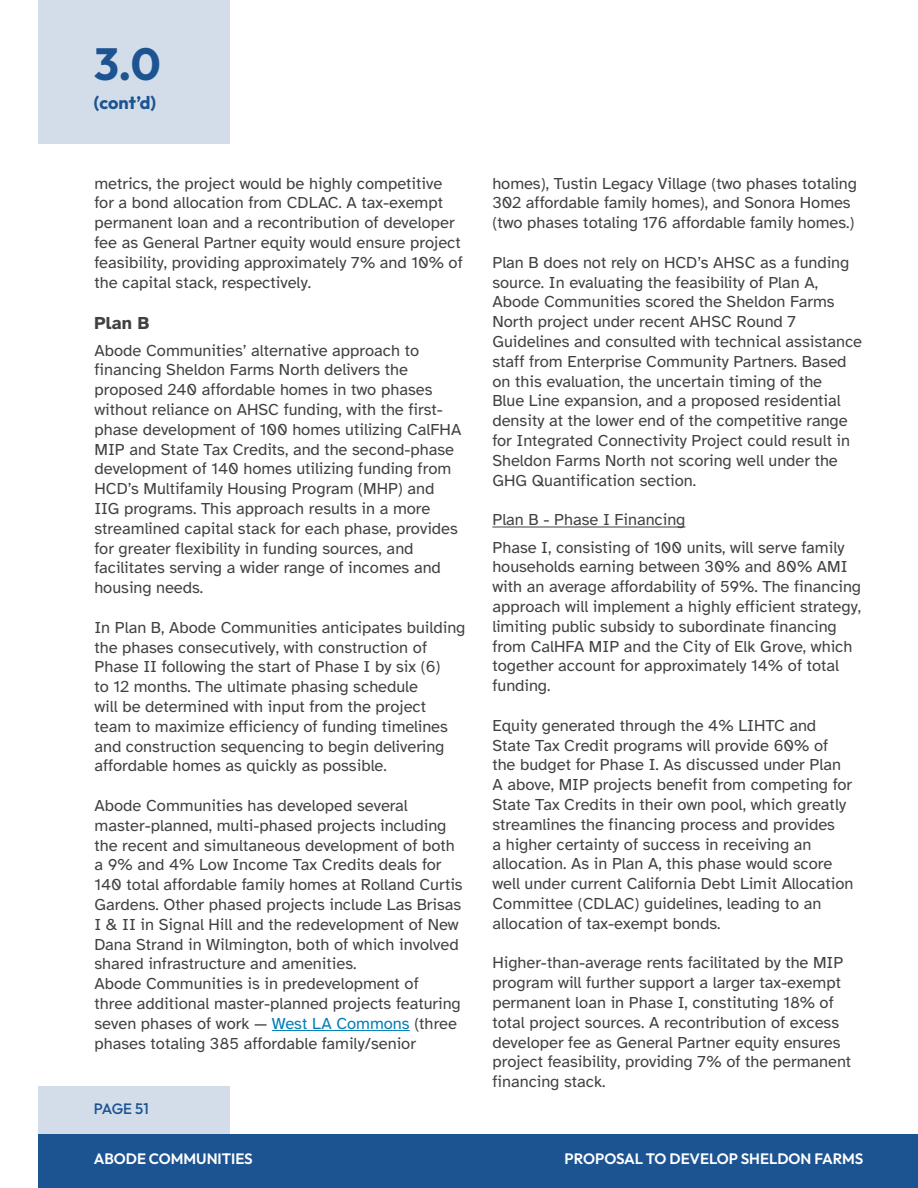
<style>
.page{position:relative;width:918px;height:1188px;background:#fff}
.page>*{position:absolute;margin:0;border:0;box-sizing:border-box;transform-origin:0 0}
.t1{font:700 45px "Outfit";color:#1c5391}
.t2{font:700 18px "Outfit";color:#1c5391}
.H5_-_Body_Header{font:700 18px "Atkinson Hyperlegible";color:#414042}
.Body_Single-Space{font:16.5px/19.8px "Atkinson Hyperlegible";color:#414042}
.t3{font:600 15px "Outfit";color:#fff}
.t4{font:500 15px "Outfit";letter-spacing:-.025em;color:#1c5391}
.s1{color:#007db6}
</style>
<div class="page">
<div style="left:38px;top:0;width:192px;height:143px;background:#d2dde9"></div>
<div style="left:38px;top:1086px;width:192px;height:102px;background:#d2dde9"></div>
<div style="left:38px;top:1134px;width:880px;height:54px;background:#1c5391"></div>
<hr style="left:272px;top:1030px;width:138px;height:1px;background:#007db6">
<hr style="left:492px;top:527px;width:193px;height:1px;background:#414042">
<h1 class="t1" style="left:94px;top:36px;width:68px">3.0</h1>
<p class="t2" style="left:94px;top:92px;width:64px">(cont’d)</p>
<p class="Body_Single-Space" style="left:94px;top:173px;width:370px">metrics, the project would be highly competitive for a bond allocation from CDLAC. A tax-exempt permanent loan and a recontribution of developer fee as General Partner equity would ensure project feasibility, providing approximately 7% and 10% of the capital stack, respectively.</p>
<h5 class="H5_-_Body_Header" style="left:94px;top:313px;width:57px">Plan B</h5>
<p class="Body_Single-Space" style="left:94px;top:340px;width:368px">Abode Communities’ alternative approach to financing Sheldon Farms North delivers the proposed 240 affordable homes in two phases without reliance on AHSC funding, with the first&shy;phase development of 100 homes utilizing CalFHA MIP and State Tax Credits, and the second-phase development of 140 homes utilizing funding from HCD’s Multifamily Housing Program (MHP) and IIG programs. This approach results in a more streamlined capital stack for each phase, provides for greater flexibility in funding sources, and facilitates serving a wider range of incomes and housing needs.</p>
<p class="Body_Single-Space" style="left:94px;top:618px;width:372px">In Plan B, Abode Communities anticipates building the phases consecutively, with construction of Phase II following the start of Phase I by six (6)<br>to 12 months. The ultimate phasing schedule<br>will be determined with input from the project team to maximize efficiency of funding timelines and construction sequencing to begin delivering affordable homes as quickly as possible.</p>
<p class="Body_Single-Space" style="left:94px;top:796px;width:370px">Abode Communities has developed several master-planned, multi-phased projects including the recent and simultaneous development of both a 9% and 4% Low Income Tax Credits deals for 140 total affordable family homes at Rolland Curtis Gardens. Other phased projects include Las Brisas I &amp; II in Signal Hill and the redevelopment of New Dana Strand in Wilmington, both of which involved shared infrastructure and amenities.</p>
<p class="Body_Single-Space" style="left:94px;top:974px;width:368px">Abode Communities is in predevelopment of<br>three additional master-planned projects featuring seven phases of work — <span class="s1">West LA Commons</span> (three phases totaling 385 affordable family/senior</p>
<p class="Body_Single-Space" style="left:492px;top:173px;width:366px">homes), Tustin Legacy Village (two phases totaling<br>302 affordable family homes), and Sonora Homes (two phases totaling 176 affordable family homes.)</p>
<p class="Body_Single-Space" style="left:492px;top:253px;width:371px">Plan B does not rely on HCD’s AHSC as a funding source. In evaluating the feasibility of Plan A, Abode Communities scored the Sheldon Farms North project under recent AHSC Round 7<br>Guidelines and consulted with technical assistance staff from Enterprise Community Partners. Based on this evaluation, the uncertain timing of the<br>Blue Line expansion, and a proposed residential density at the lower end of the competitive range for Integrated Connectivity Project could result in Sheldon Farms North not scoring well under the GHG Quantification section.</p>
<p class="Body_Single-Space" style="left:492px;top:510px;width:195px">Plan B - Phase I Financing</p>
<p class="Body_Single-Space" style="left:492px;top:537px;width:370px">Phase I, consisting of 100 units, will serve family households earning between 30% and 80% AMI with an average affordability of 59%. The financing approach will implement a highly efficient strategy, limiting public subsidy to subordinate financing from CalHFA MIP and the City of Elk Grove, which together account for approximately 14% of total funding.</p>
<p class="Body_Single-Space" style="left:492px;top:716px;width:363px">Equity generated through the 4% LIHTC and State Tax Credit programs will provide 60% of the budget for Phase I. As discussed under Plan A above, MIP projects benefit from competing for State Tax Credits in their own pool, which greatly streamlines the financing process and provides<br>a higher certainty of success in receiving an allocation. As in Plan A, this phase would score well under current California Debt Limit Allocation Committee (CDLAC) guidelines, leading to an allocation of tax-exempt bonds.</p>
<p class="Body_Single-Space" style="left:492px;top:953px;width:360px">Higher-than-average rents facilitated by the MIP program will further support a larger tax-exempt permanent loan in Phase I, constituting 18% of total project sources. A recontribution of excess developer fee as General Partner equity ensures project feasibility, providing 7% of the permanent financing stack.</p>
<p class="t4" style="left:94px;top:1100px;width:56px">PAGE 51</p>
<p class="t3" style="left:94px;top:1150px;width:160px">ABODE COMMUNITIES</p>
<p class="t3" style="left:565px;top:1150px;width:300px">PROPOSAL TO DEVELOP SHELDON FARMS</p>
</div>
